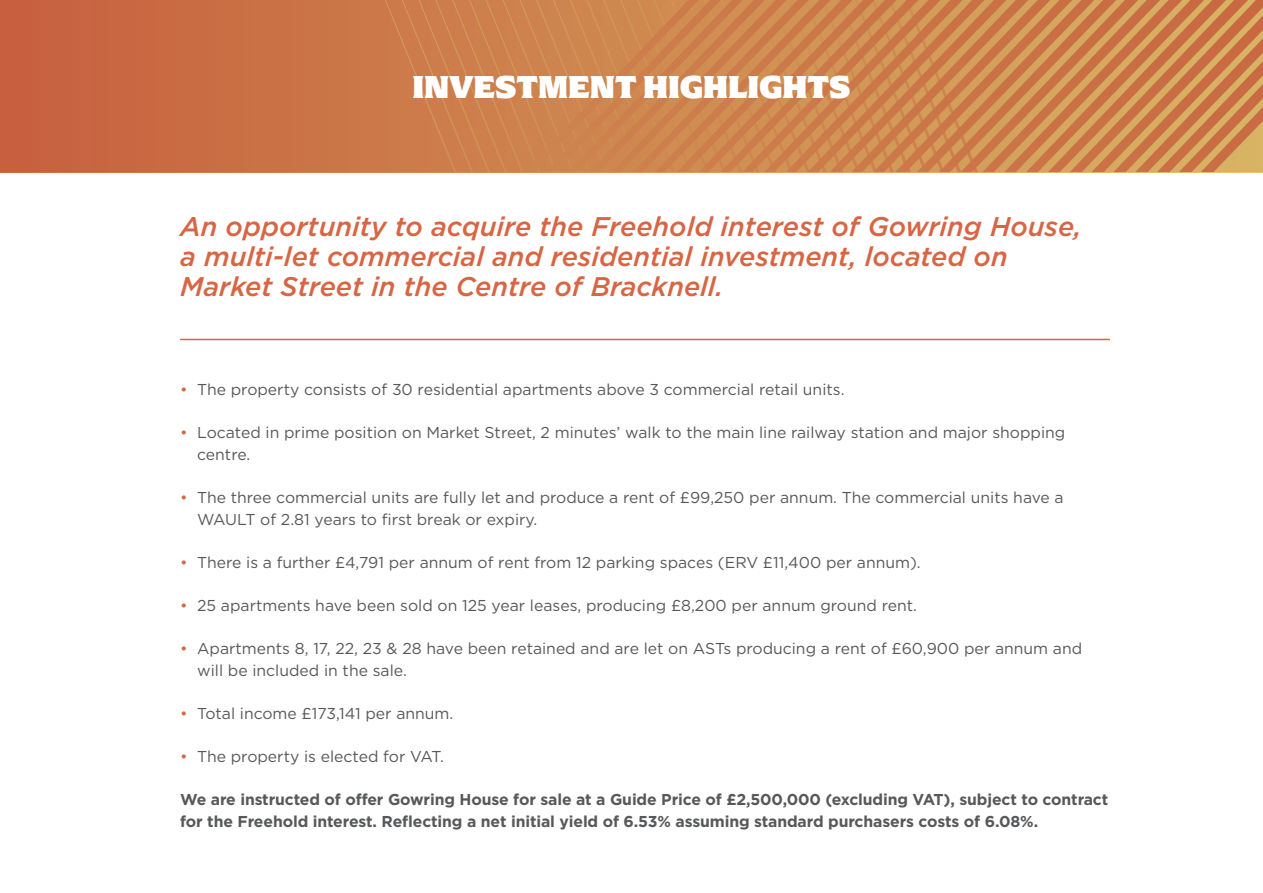
<style>
.page{position:relative;width:1263px;height:893px;background:#fff}
.page>*{position:absolute;margin:0;border:0;box-sizing:border-box;transform-origin:0 0}
.t1{font:900 33px "Arpona";color:#fff}
.t2{font:italic 500 27px/30px "Gotham";color:#d86543}
.t3{font:15.75px/21.8px "Gotham";color:#57585a}
.t4{font:700 15.75px/21.8px "Gotham";letter-spacing:-.01em;color:#57585a}
.s1{color:#d86543}
</style>
<div class="page">
<svg style="left:0;top:0;width:1263px;height:172px;background:#cc7d4b"></svg>
<hr style="left:180px;top:339px;width:930px;height:1px;background:#d86543">
<h1 class="t1" style="left:412px;top:66px;width:440px">INVESTMENT HIGHLIGHTS</h1>
<h2 class="t2" style="left:180px;top:211px;width:903px">An opportunity to acquire the Freehold interest of Gowring House, a multi-let commercial and residential investment, located on<br>Market Street in the Centre of Bracknell.</h2>
<p class="t3" style="left:180px;top:379px;width:666px"><span class="s1">•</span> The property consists of 30 residential apartments above 3 commercial retail units.</p>
<p class="t3" style="left:197px;top:422px;width:870px;text-indent:-17px"><span class="s1">•</span> Located in prime position on Market Street, 2 minutes’ walk to the main line railway station and major shopping centre.</p>
<p class="t3" style="left:197px;top:486px;width:868px;text-indent:-17px"><span class="s1">•</span> The three commercial units are fully let and produce a rent of £99,250 per annum. The commercial units have a<br>WAULT of 2.81 years to first break or expiry.</p>
<p class="t3" style="left:180px;top:551px;width:742px"><span class="s1">•</span> There is a further £4,791 per annum of rent from 12 parking spaces (ERV £11,400 per annum).</p>
<p class="t3" style="left:180px;top:594px;width:738px"><span class="s1">•</span> 25 apartments have been sold on 125 year leases, producing £8,200 per annum ground rent.</p>
<p class="t3" style="left:197px;top:637px;width:886px;text-indent:-17px"><span class="s1">•</span> Apartments 8, 17, 22, 23 &amp; 28 have been retained and are let on ASTs producing a rent of £60,900 per annum and will be included in the sale.</p>
<p class="t3" style="left:180px;top:702px;width:275px"><span class="s1">•</span> Total income £173,141 per annum.</p>
<p class="t3" style="left:180px;top:745px;width:265px"><span class="s1">•</span> The property is elected for VAT.</p>
<p class="t4" style="left:180px;top:788px;width:930px">We are instructed of offer Gowring House for sale at a Guide Price of £2,500,000 (excluding VAT), subject to contract for the Freehold interest. Reflecting a net initial yield of 6.53% assuming standard purchasers costs of 6.08%.</p>
</div>
